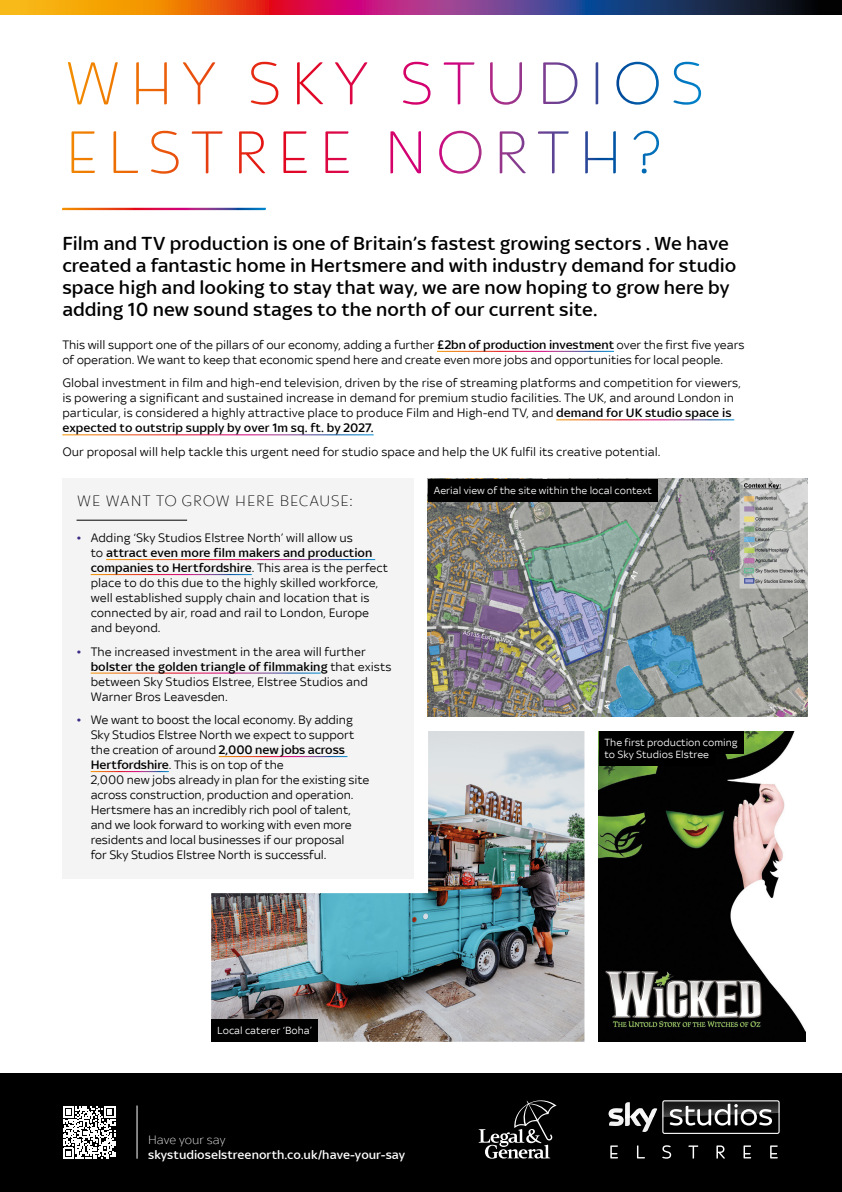
<style>
.page{position:relative;width:842px;height:1192px;background:#fff}
.page>*{position:absolute;margin:0;border:0;box-sizing:border-box;transform-origin:0 0}
.t1{font:500 20px/22px "Sky Text";color:#000}
.t2{font:300 16px "Sky Elstree";letter-spacing:-.02em;color:#000}
.t3{font:13px/15px "Sky Text";color:#000}
.t4{font:500 13px "Sky Text";color:#fff}
.t5{font:300 13px "Sky Text";color:#fff}
.t6{font:11px/12.5px "Sky Text";color:#fff}
.s1{font-weight:500}
.s2{color:#3d2c86}
</style>
<div class="page">
<div style="left:0;top:1073px;width:842px;height:119px;background:#000"></div>
<svg style="left:610px;top:1145px;width:8px;height:13px"></svg>
<svg style="left:637px;top:1145px;width:8px;height:13px"></svg>
<svg style="left:662px;top:1145px;width:9px;height:14px"></svg>
<svg style="left:688px;top:1145px;width:10px;height:14px"></svg>
<svg style="left:716px;top:1145px;width:9px;height:14px"></svg>
<svg style="left:743px;top:1145px;width:8px;height:13px"></svg>
<svg style="left:770px;top:1145px;width:8px;height:13px"></svg>
<svg style="left:609px;top:1100px;width:171px;height:34px"></svg>
<hr style="left:137px;top:1106px;width:1px;height:53px;background:#fff">
<svg style="left:479px;top:1100px;width:78px;height:59px"></svg>
<svg style="left:0;top:0;width:842px;height:14px;background:#8d4848"></svg>
<svg style="left:63px;top:1106px;width:52px;height:53px"></svg>
<img style="left:428px;top:479px;width:379px;height:238px">
<img style="left:211px;top:731px;width:373px;height:311px">
<svg style="left:113px;top:131px;width:546px;height:43px"></svg>
<svg style="left:251px;top:62px;width:450px;height:43px"></svg>
<div style="left:62px;top:479px;width:352px;height:400px;background:#f5f4f4"></div>
<hr style="left:77px;top:520px;width:110px;height:1px;background:#000">
<hr style="left:106px;top:559px;width:269px;height:1px;background:#fff">
<hr style="left:91px;top:574px;width:161px;height:1px;background:#fff">
<hr style="left:91px;top:673px;width:230px;height:1px;background:#fff">
<hr style="left:219px;top:756px;width:128px;height:1px;background:#fff">
<hr style="left:91px;top:771px;width:78px;height:1px;background:#fff">
<div style="left:212px;top:1019px;width:106px;height:23px;background:#000"></div>
<div style="left:428px;top:479px;width:230px;height:22px;background:#000"></div>
<img style="left:598px;top:731px;width:207px;height:311px">
<div style="left:599px;top:731px;width:144px;height:22px;background:#000"></div>
<div style="left:599px;top:744px;width:116px;height:22px;background:#000"></div>
<svg style="left:62px;top:208px;width:204px;height:2px"></svg>
<p class="t1" style="left:62px;top:234px;width:676px">Film and TV production is one of Britain’s fastest growing sectors . We have created a fantastic home in Hertsmere and with industry demand for studio space high and looking to stay that way, we are now hoping to grow here by adding 10 new sound stages to the north of our current site.</p>
<p class="t3" style="left:62px;top:338px;width:684px">This will support one of the pillars of our economy, adding a further <span class="s1">£2bn of production investment</span> over the first five years of operation. We want to keep that economic spend here and create even more jobs and opportunities for local people.</p>
<p class="t3" style="left:62px;top:376px;width:680px">Global investment in film and high-end television, driven by the rise of streaming platforms and competition for viewers, is powering a significant and sustained increase in demand for premium studio facilities. The UK, and around London in particular, is considered a highly attractive place to produce Film and High-end TV, and <span class="s1">demand for UK studio space is expected to outstrip supply by over 1m sq. ft. by 2027.</span></p>
<p class="t3" style="left:62px;top:445px;width:600px">Our proposal will help tackle this urgent need for studio space and help the UK fulfil its creative potential.</p>
<p class="t2" style="left:77px;top:492px;width:278px">WE WANT TO GROW HERE BECAUSE:</p>
<p class="t3" style="left:91px;top:531px;width:299px;text-indent:-14px"><span class="s2">•</span> Adding ‘Sky Studios Elstree North’ will allow us<br>to <span class="s1">attract even more film makers and production companies to Hertfordshire</span>. This area is the perfect place to do this due to the highly skilled workforce, well established supply chain and location that is connected by air, road and rail to London, Europe and beyond.</p>
<p class="t3" style="left:91px;top:645px;width:302px;text-indent:-14px"><span class="s2">•</span> The increased investment in the area will further <span class="s1">bolster the golden triangle of filmmaking</span> that exists between Sky Studios Elstree, Elstree Studios and Warner Bros Leavesden.</p>
<p class="t3" style="left:91px;top:713px;width:280px;text-indent:-14px"><span class="s2">•</span> We want to boost the local economy. By adding Sky Studios Elstree North we expect to support the creation of around <span class="s1">2,000 new jobs across Hertfordshire</span>. This is on top of the<br>2,000 new jobs already in plan for the existing site across construction, production and operation.<br>Hertsmere has an incredibly rich pool of talent, and we look forward to working with even more residents and local businesses if our proposal<br>for Sky Studios Elstree North is successful.</p>
<p class="t6" style="left:434px;top:484px;width:220px">Aerial view of the site within the local context</p>
<p class="t6" style="left:604px;top:736px;width:135px">The first production coming to Sky Studios Elstree</p>
<p class="t6" style="left:217px;top:1025px;width:96px">Local caterer ‘Boha’</p>
<p class="t5" style="left:148px;top:1132px;width:79px">Have your say</p>
<p class="t4" style="left:148px;top:1147px;width:259px">skystudioselstreenorth.co.uk/have-your-say</p>
</div>
